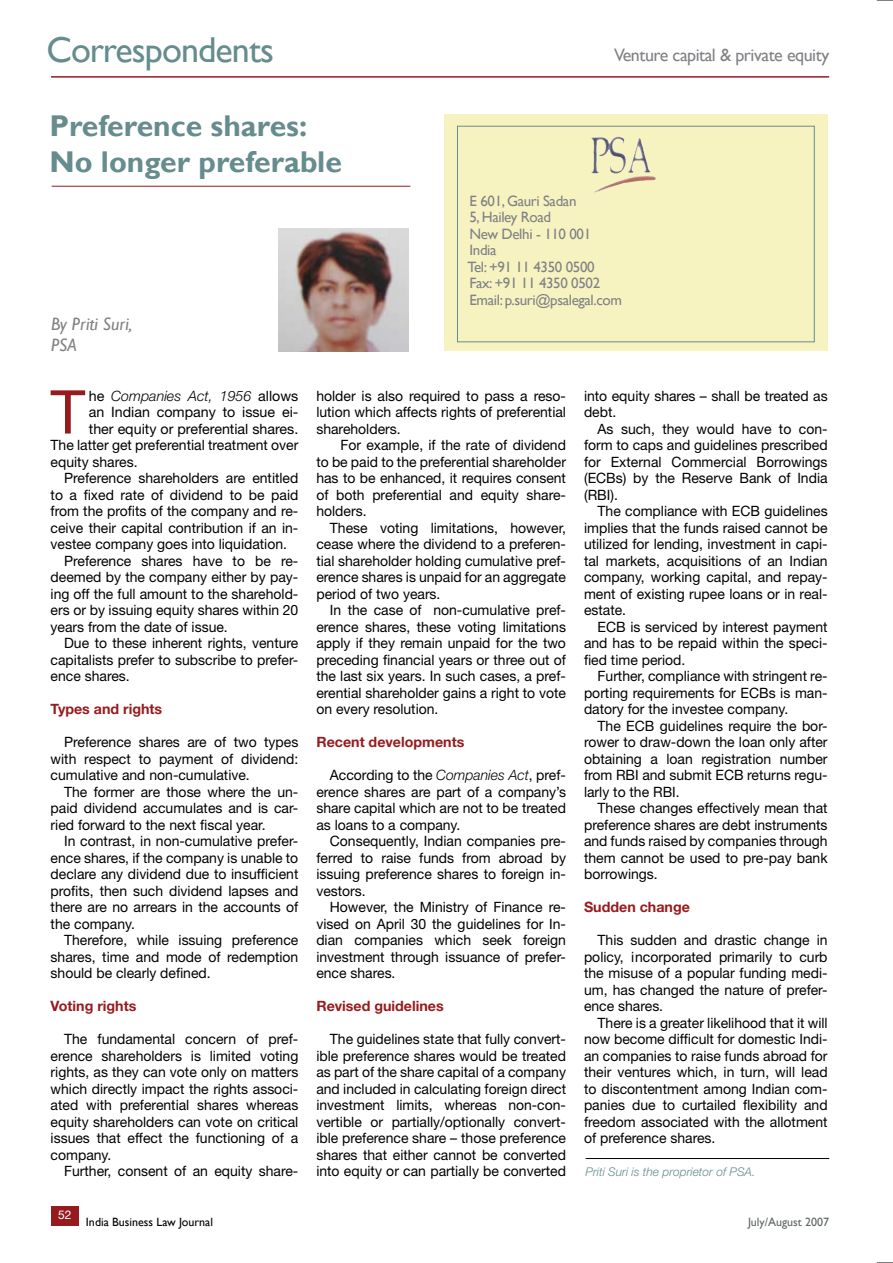
<style>
.page{position:relative;width:893px;height:1263px;background:#fff}
.page>*{position:absolute;margin:0;border:0;box-sizing:border-box;transform-origin:0 0}
.t1{font:60.45px "Helvetica Neue";color:#971b1e}
.t2{font:36px "Gill Sans";letter-spacing:-.025em;color:#668c8d}
.t3{font:700 30px/36px "Gill Sans";color:#668c8d}
.t4{font:18px "Gill Sans";letter-spacing:-.025em;color:#808285}
.t5{font:italic 18px/21.6px "Gill Sans";color:#808285}
.t6{font:15px/16.5px "Gill Sans";letter-spacing:-.025em;color:#808285}
.t7{font:14.25px/16.5px "Helvetica Neue";color:#000;text-align:justify}
.t8{font:700 14.25px "Helvetica Neue";color:#971b1e}
.t9{font:italic 300 14.25px "Helvetica Neue";color:#000}
.t10{font:italic 300 12px "Helvetica Neue";color:#668c8d}
.t11{font:12px "Gill Sans";color:#000}
.t12{font:12px "Gill Sans";color:#5f6466}
.t13{font:12px "Helvetica Neue";color:#fff}
.s1{font-weight:400;font-style:normal}
.s2{font-weight:300;font-style:italic}
</style>
<div class="page">
<hr style="left:51px;top:76px;width:778px;height:2px;background:#971b1e">
<div style="left:51px;top:1206px;width:27px;height:20px;background:#971b1e"></div>
<div style="left:444px;top:115px;width:384px;height:236px;background:#f7f3c1"></div>
<div style="left:457px;top:126px;width:357px;height:216px;border:1px solid #668c8d"></div>
<hr style="left:52px;top:186px;width:358px;height:1px;background:#971b1e">
<img style="left:279px;top:229px;width:129px;height:122px">
<img style="left:591px;top:137px;width:59px;height:42px">
<hr style="left:586px;top:1158px;width:243px;height:1px;background:#000">
<svg style="left:877px;top:0;width:16px;height:1px"></svg>
<svg style="left:877px;top:1262px;width:16px;height:1px"></svg>
<h2 class="t2" style="left:46px;top:29px;width:229px">Correspondents</h2>
<h3 class="t3" style="left:49px;top:108px;width:294px">Preference shares:<br>No longer preferable</h3>
<p class="t5" style="left:51px;top:313px;width:83px">By Priti Suri,<br>PSA</p>
<p class="t4" style="left:614px;top:45px;width:217px">Venture capital &amp; private equity</p>
<p class="t6" style="left:468px;top:192px;width:156px">E 601, Gauri Sadan<br>5, Hailey Road<br>New Delhi - 110 001<br>India<br>Tel: +91 11 4350 0500<br>Fax: +91 11 4350 0502<br>Email: p.suri@psalegal.com</p>
<h1 class="t1" style="left:51px;top:376px;width:36px">T</h1>
<p class="t9" style="left:89px;top:387px;width:211px"><span class="s1">he</span> Companies Act, 1956 <span class="s1">allows</span></p>
<p class="t7" style="left:89px;top:403px;width:211px">an Indian company to issue ei-</p>
<p class="t7" style="left:89px;top:420px;width:211px">ther equity or preferential shares.</p>
<p class="t7" style="left:51px;top:436px;width:249px">The latter get preferential treatment over</p>
<p class="t7" style="left:51px;top:453px;width:88px">equity shares.</p>
<p class="t7" style="left:64px;top:469px;width:236px">Preference shareholders are entitled</p>
<p class="t7" style="left:51px;top:486px;width:249px">to a fixed rate of dividend to be paid</p>
<p class="t7" style="left:51px;top:502px;width:249px">from the profits of the company and re-</p>
<p class="t7" style="left:51px;top:519px;width:249px">ceive their capital contribution if an in-</p>
<p class="t7" style="left:51px;top:536px;width:238px">vestee company goes into liquidation.</p>
<p class="t7" style="left:64px;top:552px;width:236px">Preference shares have to be re-</p>
<p class="t7" style="left:51px;top:569px;width:249px">deemed by the company either by pay-</p>
<p class="t7" style="left:51px;top:585px;width:249px">ing off the full amount to the sharehold-</p>
<p class="t7" style="left:51px;top:602px;width:249px">ers or by issuing equity shares within 20</p>
<p class="t7" style="left:51px;top:618px;width:179px">years from the date of issue.</p>
<p class="t7" style="left:64px;top:635px;width:236px">Due to these inherent rights, venture</p>
<p class="t7" style="left:51px;top:651px;width:249px">capitalists prefer to subscribe to prefer-</p>
<p class="t7" style="left:51px;top:668px;width:81px">ence shares.</p>
<p class="t8" style="left:51px;top:700px;width:113px">Types and rights</p>
<p class="t7" style="left:51px;top:733px;width:249px;text-indent:14px">Preference shares are of two types with respect to payment of dividend: cumulative and non-cumulative.</p>
<p class="t7" style="left:51px;top:783px;width:249px;text-indent:14px">The former are those where the un&shy;paid dividend accumulates and is car&shy;ried forward to the next fiscal year.</p>
<p class="t7" style="left:51px;top:833px;width:249px;text-indent:14px">In contrast, in non-cumulative prefer&shy;ence shares, if the company is unable to declare any dividend due to insufficient profits, then such dividend lapses and there are no arrears in the accounts of the company.</p>
<p class="t7" style="left:51px;top:932px;width:249px;text-indent:14px">Therefore, while issuing preference shares, time and mode of redemption should be clearly defined.</p>
<p class="t8" style="left:51px;top:997px;width:87px">Voting rights</p>
<p class="t7" style="left:51px;top:1030px;width:249px;text-indent:14px">The fundamental concern of pref&shy;erence shareholders is limited voting rights, as they can vote only on matters which directly impact the rights associ&shy;ated with preferential shares whereas equity shareholders can vote on critical issues that effect the functioning of a company.</p>
<p class="t7" style="left:64px;top:1163px;width:236px">Further, consent of an equity share-</p>
<p class="t7" style="left:316px;top:387px;width:251px">holder is also required to pass a reso&shy;lution which affects rights of preferential shareholders.</p>
<p class="t7" style="left:316px;top:437px;width:251px;text-indent:24px">For example, if the rate of dividend to be paid to the preferential shareholder has to be enhanced, it requires consent of both preferential and equity share&shy;holders.</p>
<p class="t7" style="left:316px;top:519px;width:251px;text-indent:14px">These voting limitations, however, cease where the dividend to a preferen&shy;tial shareholder holding cumulative pref&shy;erence shares is unpaid for an aggregate period of two years.</p>
<p class="t7" style="left:316px;top:602px;width:251px;text-indent:14px">In the case of non-cumulative pref&shy;erence shares, these voting limitations apply if they remain unpaid for the two preceding financial years or three out of the last six years. In such cases, a pref&shy;erential shareholder gains a right to vote on every resolution.</p>
<p class="t8" style="left:316px;top:733px;width:150px">Recent developments</p>
<p class="t7" style="left:316px;top:766px;width:251px;text-indent:14px">According to the <span class="s2">Companies Act</span>, pref&shy;erence shares are part of a company’s share capital which are not to be treated as loans to a company.</p>
<p class="t7" style="left:316px;top:832px;width:251px;text-indent:14px">Consequently, Indian companies pre&shy;ferred to raise funds from abroad by issuing preference shares to foreign in&shy;vestors.</p>
<p class="t7" style="left:316px;top:899px;width:251px;text-indent:14px">However, the Ministry of Finance re&shy;vised on April 30 the guidelines for In&shy;dian companies which seek foreign investment through issuance of prefer&shy;ence shares.</p>
<p class="t8" style="left:316px;top:997px;width:129px">Revised guidelines</p>
<p class="t7" style="left:316px;top:1030px;width:251px;text-indent:14px">The guidelines state that fully convert&shy;ible preference shares would be treated as part of the share capital of a company and included in calculating foreign direct investment limits, whereas non-con&shy;vertible or partially/optionally convert&shy;ible preference share – those preference shares that either cannot be converted into equity or can partially be converted</p>
<p class="t7" style="left:584px;top:387px;width:245px">into equity shares – shall be treated as debt.</p>
<p class="t7" style="left:584px;top:420px;width:245px;text-indent:14px">As such, they would have to con&shy;form to caps and guidelines prescribed for External Commercial Borrowings (ECBs) by the Reserve Bank of India (RBI).</p>
<p class="t7" style="left:584px;top:503px;width:245px;text-indent:14px">The compliance with ECB guidelines implies that the funds raised cannot be utilized for lending, investment in capi&shy;tal markets, acquisitions of an Indian company, working capital, and repay&shy;ment of existing rupee loans or in real&shy;estate.</p>
<p class="t7" style="left:584px;top:618px;width:245px;text-indent:14px">ECB is serviced by interest payment and has to be repaid within the speci&shy;fied time period.</p>
<p class="t7" style="left:584px;top:668px;width:245px;text-indent:14px">Further, compliance with stringent re&shy;porting requirements for ECBs is man&shy;datory for the investee company.</p>
<p class="t7" style="left:584px;top:717px;width:245px;text-indent:13px">The ECB guidelines require the bor&shy;rower to draw-down the loan only after obtaining a loan registration number from RBI and submit ECB returns regu&shy;larly to the RBI.</p>
<p class="t7" style="left:584px;top:800px;width:245px;text-indent:14px">These changes effectively mean that preference shares are debt instruments and funds raised by companies through them cannot be used to pre-pay bank borrowings.</p>
<p class="t8" style="left:584px;top:898px;width:107px">Sudden change</p>
<p class="t7" style="left:584px;top:931px;width:245px;text-indent:14px">This sudden and drastic change in policy, incorporated primarily to curb the misuse of a popular funding medi&shy;um, has changed the nature of prefer&shy;ence shares.</p>
<p class="t7" style="left:584px;top:1014px;width:245px;text-indent:14px">There is a greater likelihood that it will now become difficult for domestic Indi&shy;an companies to raise funds abroad for their ventures which, in turn, will lead to discontentment among Indian com&shy;panies due to curtailed flexibility and freedom associated with the allotment of preference shares.</p>
<p class="t10" style="left:586px;top:1165px;width:171px">Priti Suri is the proprietor of PSA.</p>
<p class="t13" style="left:58px;top:1207px;width:15px">52</p>
<p class="t11" style="left:86px;top:1214px;width:128px">India Business Law Journal</p>
<p class="t12" style="left:748px;top:1214px;width:82px">July/August 2007</p>
</div>
